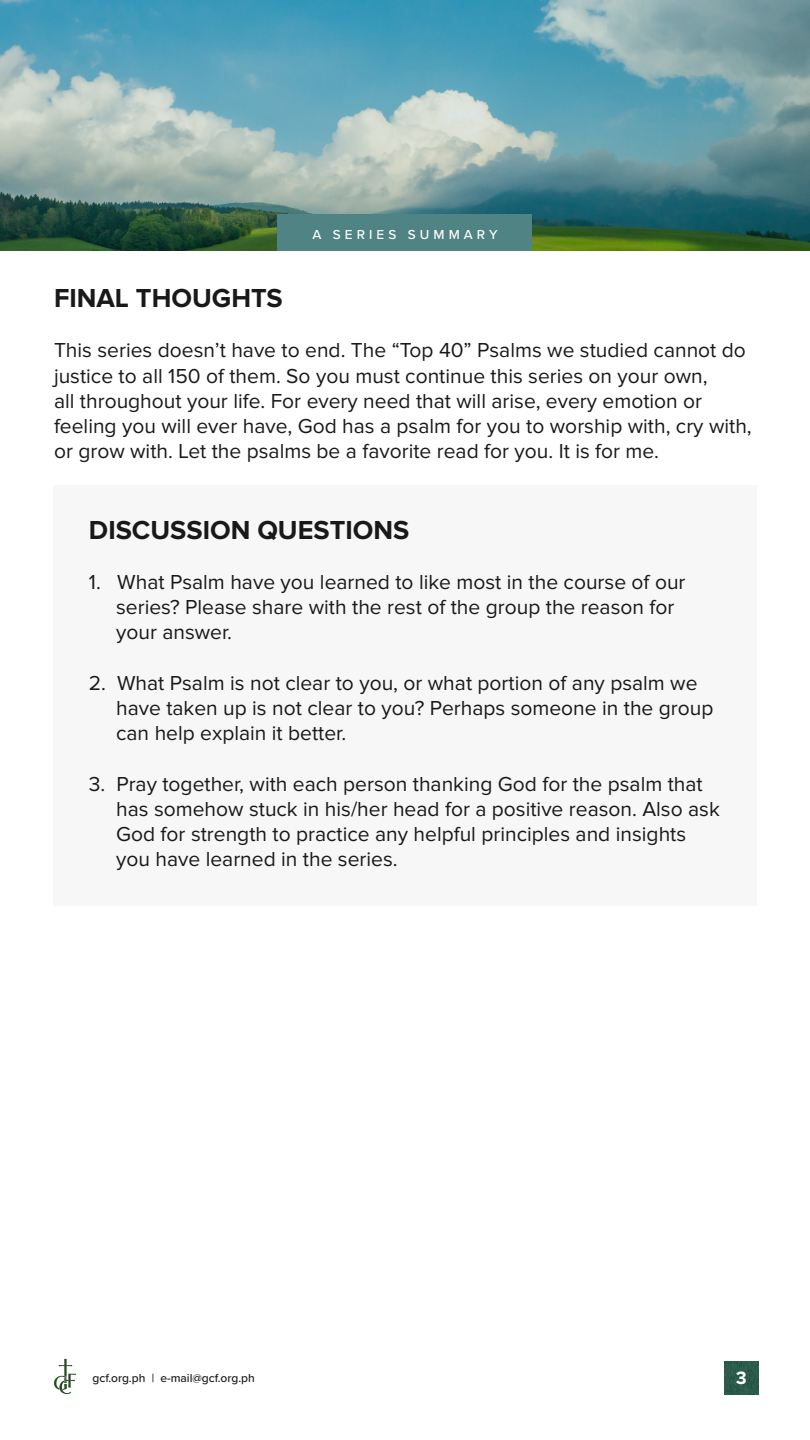
<style>
.page{position:relative;width:810px;height:1440px;background:#fff}
.page>*{position:absolute;margin:0;border:0;box-sizing:border-box;transform-origin:0 0}
.t1{font:700 27px "Proxima Nova";color:#1a191a}
.t2{font:21px/25.2px "Proxima Nova";color:#1a191a}
.t3{font:700 18px "Metropolis";color:#fff}
.t4{font:500 13.5px "Proxima Nova";letter-spacing:.3em;color:#fff}
.t5{font:500 12px "Proxima Nova";color:#1a191a}
</style>
<div class="page">
<img style="left:724px;top:1361px;width:34px;height:34px">
<svg style="left:54px;top:1359px;width:22px;height:35px"></svg>
<svg style="left:0;top:0;width:810px;height:250px;background:#6c9ca2"></svg>
<div style="left:278px;top:214px;width:254px;height:36px;background:#508484"></div>
<div style="left:53px;top:486px;width:704px;height:420px;background:#f7f7f8"></div>
<p class="t4" style="left:312px;top:225px;width:187px">A SERIES SUMMARY</p>
<p class="t1" style="left:54px;top:283px;width:230px">FINAL THOUGHTS</p>
<p class="t2" style="left:54px;top:338px;width:694px">This series doesn’t have to end. The “Top 40” Psalms we studied cannot do justice to all 150 of them. So you must continue this series on your own,</p>
<p class="t2" style="left:54px;top:389px;width:699px">all throughout your life. For every need that will arise, every emotion or feeling you will ever have, God has a psalm for you to worship with, cry with, or grow with. Let the psalms be a favorite read for you. It is for me.</p>
<p class="t1" style="left:89px;top:514px;width:322px">DISCUSSION QUESTIONS</p>
<p class="t2" style="left:89px;top:570px;width:598px">1. What Psalm have you learned to like most in the course of our</p>
<p class="t2" style="left:116px;top:595px;width:560px">series? Please share with the rest of the group the reason for</p>
<p class="t2" style="left:116px;top:620px;width:117px">your answer.</p>
<p class="t2" style="left:89px;top:671px;width:610px">2. What Psalm is not clear to you, or what portion of any psalm we</p>
<p class="t2" style="left:116px;top:696px;width:599px">have taken up is not clear to you? Perhaps someone in the group</p>
<p class="t2" style="left:116px;top:721px;width:232px">can help explain it better.</p>
<p class="t2" style="left:89px;top:772px;width:615px">3. Pray together, with each person thanking God for the psalm that</p>
<p class="t2" style="left:116px;top:797px;width:605px">has somehow stuck in his/her head for a positive reason. Also ask</p>
<p class="t2" style="left:116px;top:822px;width:572px">God for strength to practice any helpful principles and insights</p>
<p class="t2" style="left:116px;top:847px;width:283px">you have learned in the series.</p>
<p class="t5" style="left:92px;top:1369px;width:164px">gcf.org.ph | e-mail@gcf.org.ph</p>
<p class="t3" style="left:736px;top:1367px;width:12px">3</p>
</div>
